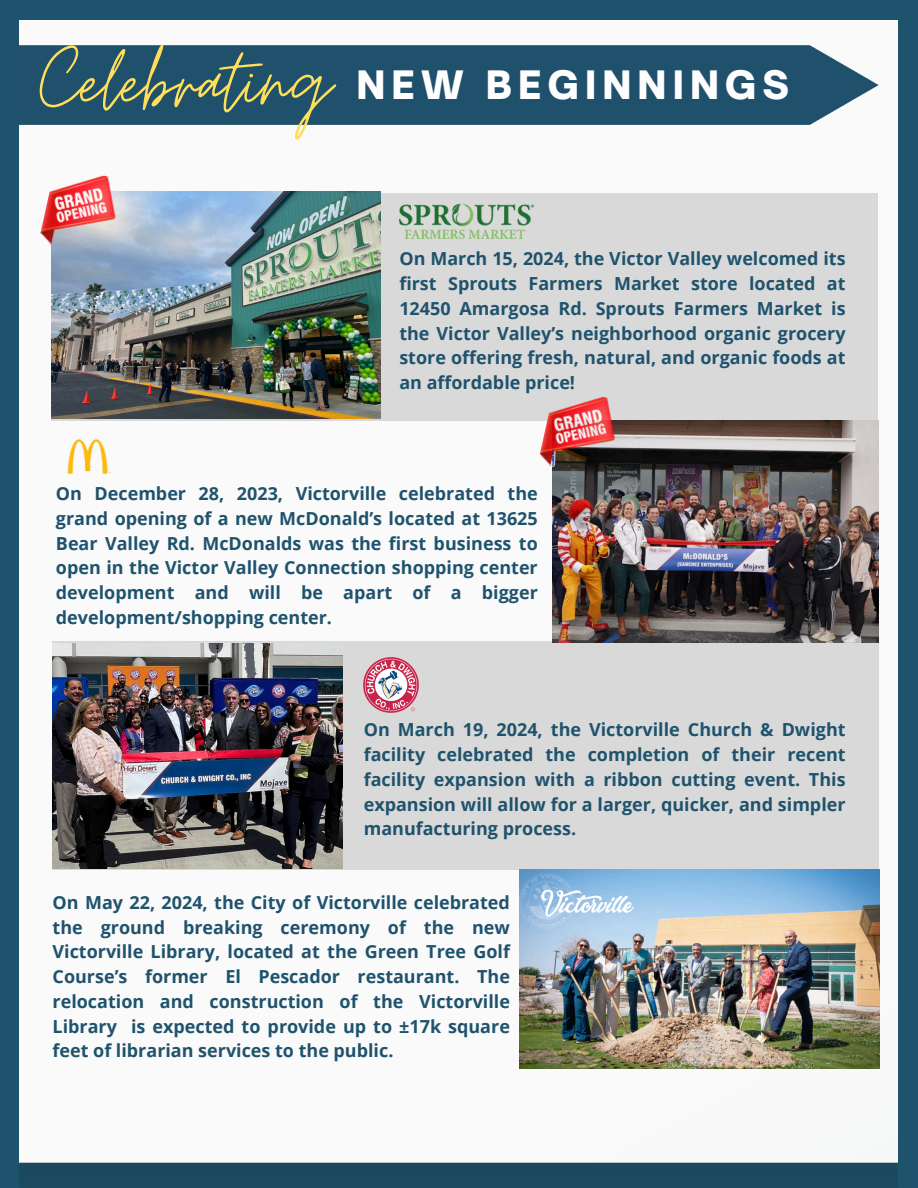
<style>
.page{position:relative;width:918px;height:1188px;background:#1f536d}
.page>*{position:absolute;margin:0;border:0;box-sizing:border-box;transform-origin:0 0}
.t1{font:96.6px "Moon Time";color:#ffde59}
.t2{font:900 37.5px "Open Sauce One";letter-spacing:.165em;color:#fefefe}
.t3{font:700 18px/24.8px "Open Sans";color:#1f536d;text-align:justify}
</style>
<div class="page">
<div style="left:20px;top:20px;width:877px;height:1168px;background:#fafafa"></div>
<svg style="left:19px;top:45px;width:860px;height:80px"></svg>
<div style="left:51px;top:193px;width:826px;height:228px;background:#d9d9d9"></div>
<div style="left:53px;top:642px;width:826px;height:228px;background:#d9d9d9"></div>
<img style="left:51px;top:191px;width:330px;height:228px">
<img style="left:552px;top:421px;width:327px;height:222px">
<img style="left:53px;top:644px;width:290px;height:225px">
<img style="left:39px;top:165px;width:85px;height:92px">
<img style="left:538px;top:396px;width:85px;height:82px">
<img style="left:399px;top:203px;width:134px;height:37px">
<img style="left:56px;top:432px;width:67px;height:58px">
<img style="left:364px;top:658px;width:55px;height:55px">
<img style="left:519px;top:870px;width:360px;height:199px">
<img style="left:519px;top:874px;width:115px;height:55px">
<p class="t1" style="left:40px;top:23px;width:293px">Celebrating</p>
<p class="t2" style="left:356px;top:61px;width:434px">NEW BEGINNINGS</p>
<p class="t3" style="left:399px;top:246px;width:448px">On March 15, 2024, the Victor Valley welcomed its first Sprouts Farmers Market store located at 12450 Amargosa Rd. Sprouts Farmers Market is the Victor Valley’s neighborhood organic grocery store offering fresh, natural, and organic foods at an affordable price!</p>
<p class="t3" style="left:56px;top:481px;width:483px">On December 28, 2023, Victorville celebrated the grand opening of a new McDonald’s located at 13625<br>Bear Valley Rd. McDonalds was the first business to open in the Victor Valley Connection shopping center development and will be apart of a bigger development/shopping center.</p>
<p class="t3" style="left:364px;top:717px;width:483px">On March 19, 2024, the Victorville Church &amp; Dwight facility celebrated the completion of their recent facility expansion with a ribbon cutting event. This expansion will allow for a larger, quicker, and simpler manufacturing process.</p>
<p class="t3" style="left:53px;top:890px;width:459px">On May 22, 2024, the City of Victorville celebrated the ground breaking ceremony of the new Victorville Library, located at the Green Tree Golf Course’s former El Pescador restaurant. The relocation and construction of the Victorville Library is expected to provide up to ±17k square feet of librarian services to the public.</p>
</div>
